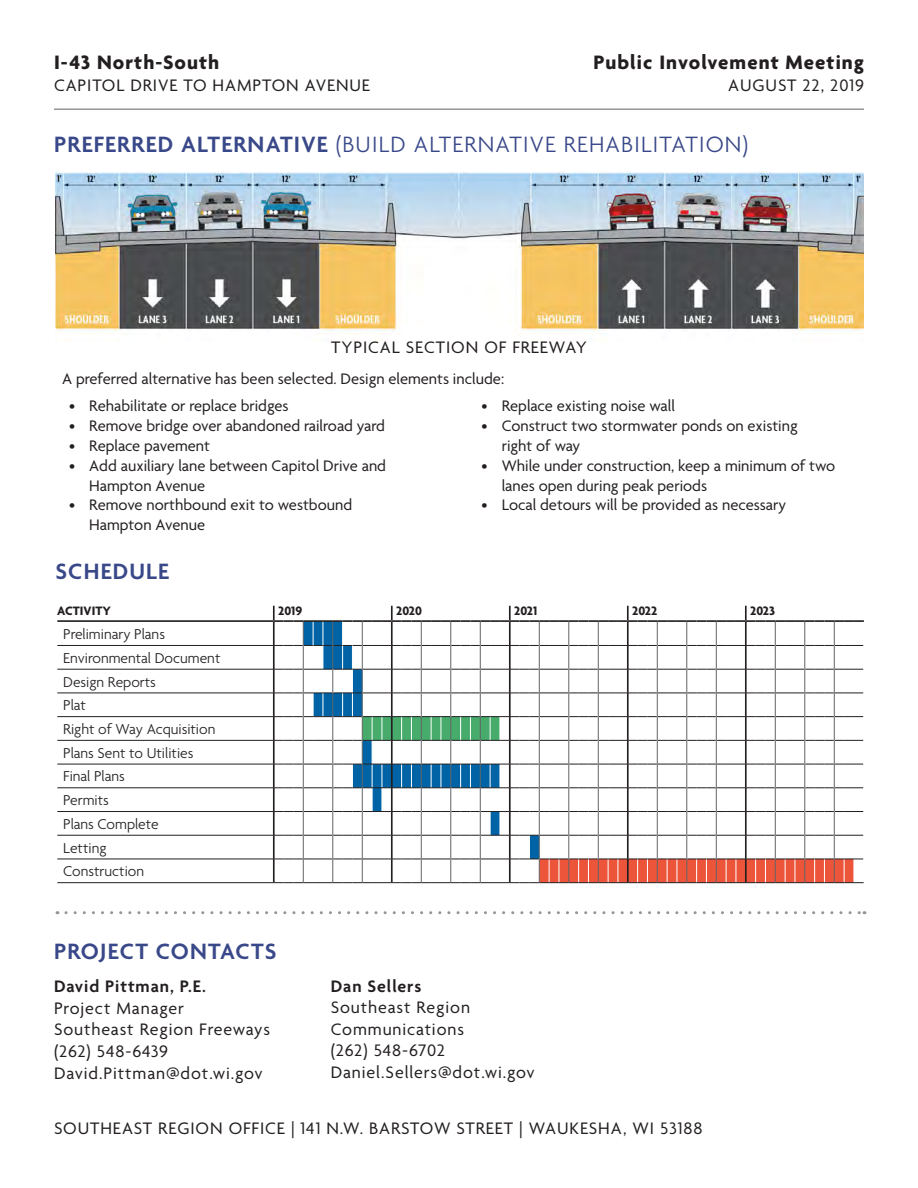
<style>
.page{position:relative;width:918px;height:1188px;background:#fff}
.page>*{position:absolute;margin:0;border:0;box-sizing:border-box;transform-origin:0 0}
.t1{font:300 24px "Agenda";letter-spacing:.05em;color:#394889}
.t2{font:600 24px "Agenda";letter-spacing:.05em;color:#394889}
.t3{font:700 21px "Agenda";letter-spacing:.05em;color:#231f20}
.t4{font:18px/21.6px "Agenda";letter-spacing:.05em;color:#231f20}
.t5{font:600 18px "Agenda";letter-spacing:.05em;color:#231f20}
.t6{font:16.5px/19.8px "Agenda";color:#231f20}
.t7{font:300 15.45px/23.7px "Agenda";color:#231f20}
.t8{font:700 13.2px "Agenda";color:#231f20}
.s1{font-weight:600}
</style>
<div class="page">
<hr style="left:54px;top:108px;width:810px;height:2px;background:#939598">
<svg style="left:66px;top:911px;width:799px;height:3px"></svg>
<hr style="left:57px;top:620px;width:217px;height:2px;background:#231f20">
<hr style="left:57px;top:645px;width:217px;height:1px;background:#231f20">
<hr style="left:57px;top:669px;width:217px;height:1px;background:#231f20">
<hr style="left:57px;top:693px;width:217px;height:1px;background:#231f20">
<hr style="left:57px;top:716px;width:217px;height:1px;background:#231f20">
<hr style="left:57px;top:740px;width:217px;height:1px;background:#231f20">
<hr style="left:57px;top:788px;width:217px;height:1px;background:#231f20">
<hr style="left:57px;top:811px;width:217px;height:1px;background:#231f20">
<hr style="left:57px;top:835px;width:217px;height:1px;background:#231f20">
<hr style="left:57px;top:859px;width:217px;height:1px;background:#231f20">
<hr style="left:57px;top:882px;width:217px;height:1px;background:#231f20">
<hr style="left:57px;top:764px;width:217px;height:1px;background:#231f20">
<svg style="left:273px;top:606px;width:591px;height:277px"></svg>
<img style="left:56px;top:172px;width:808px;height:163px">
<p class="t3" style="left:54px;top:51px;width:167px">I-43 North-South</p>
<p class="t4" style="left:54px;top:75px;width:318px">CAPITOL DRIVE TO HAMPTON AVENUE</p>
<p class="t3" style="left:593px;top:51px;width:272px">Public Involvement Meeting</p>
<p class="t4" style="left:728px;top:75px;width:137px">AUGUST 22, 2019</p>
<p class="t1" style="left:54px;top:131px;width:696px"><span class="s1">PREFERRED ALTERNATIVE</span> (BUILD ALTERNATIVE REHABILITATION)</p>
<p class="t4" style="left:331px;top:338px;width:257px">TYPICAL SECTION OF FREEWAY</p>
<p class="t6" style="left:62px;top:370px;width:443px">A preferred alternative has been selected. Design elements include:</p>
<p class="t6" style="left:69px;top:397px;width:221px">• Rehabilitate or replace bridges</p>
<p class="t6" style="left:69px;top:417px;width:317px">• Remove bridge over abandoned railroad yard</p>
<p class="t6" style="left:69px;top:437px;width:143px">• Replace pavement</p>
<p class="t6" style="left:89px;top:457px;width:298px;text-indent:-20px">• Add auxiliary lane between Capitol Drive and<br>Hampton Avenue</p>
<p class="t6" style="left:89px;top:496px;width:264px;text-indent:-20px">• Remove northbound exit to westbound<br>Hampton Avenue</p>
<p class="t2" style="left:56px;top:558px;width:115px">SCHEDULE</p>
<p class="t6" style="left:482px;top:397px;width:195px">• Replace existing noise wall</p>
<p class="t6" style="left:502px;top:417px;width:297px;text-indent:-20px">• Construct two stormwater ponds on existing right of way</p>
<p class="t6" style="left:502px;top:457px;width:335px;text-indent:-20px">• While under construction, keep a minimum of two lanes open during peak periods</p>
<p class="t6" style="left:482px;top:496px;width:306px">• Local detours will be provided as necessary</p>
<p class="t8" style="left:57px;top:604px;width:55px">ACTIVITY</p>
<p class="t8" style="left:278px;top:604px;width:26px">2019</p>
<p class="t8" style="left:396px;top:604px;width:27px">2020</p>
<p class="t8" style="left:514px;top:604px;width:24px">2021</p>
<p class="t8" style="left:632px;top:604px;width:27px">2022</p>
<p class="t8" style="left:750px;top:604px;width:26px">2023</p>
<p class="t7" style="left:63px;top:623px;width:159px">Preliminary Plans<br>Environmental Document<br>Design Reports<br>Plat<br>Right of Way Acquisition<br>Plans Sent to Utilities<br>Final Plans<br>Permits<br>Plans Complete<br>Letting<br>Construction</p>
<p class="t2" style="left:54px;top:939px;width:224px">PROJECT CONTACTS</p>
<p class="t5" style="left:331px;top:976px;width:92px">Dan Sellers</p>
<p class="t4" style="left:331px;top:998px;width:141px">Southeast Region<br>Communications</p>
<p class="t4" style="left:331px;top:1041px;width:116px">(262) 548-6702</p>
<p class="t4" style="left:331px;top:1062px;width:206px">Daniel.Sellers@dot.wi.gov</p>
<p class="t4" style="left:54px;top:1119px;width:650px">SOUTHEAST REGION OFFICE | 141 N.W. BARSTOW STREET | WAUKESHA, WI 53188</p>
<p class="t5" style="left:54px;top:977px;width:154px">David Pittman, P.E.</p>
<p class="t4" style="left:54px;top:998px;width:131px">Project Manager</p>
<p class="t4" style="left:54px;top:1020px;width:217px">Southeast Region Freeways</p>
<p class="t4" style="left:54px;top:1042px;width:116px">(262) 548-6439</p>
<p class="t4" style="left:54px;top:1063px;width:210px">David.Pittman@dot.wi.gov</p>
</div>
